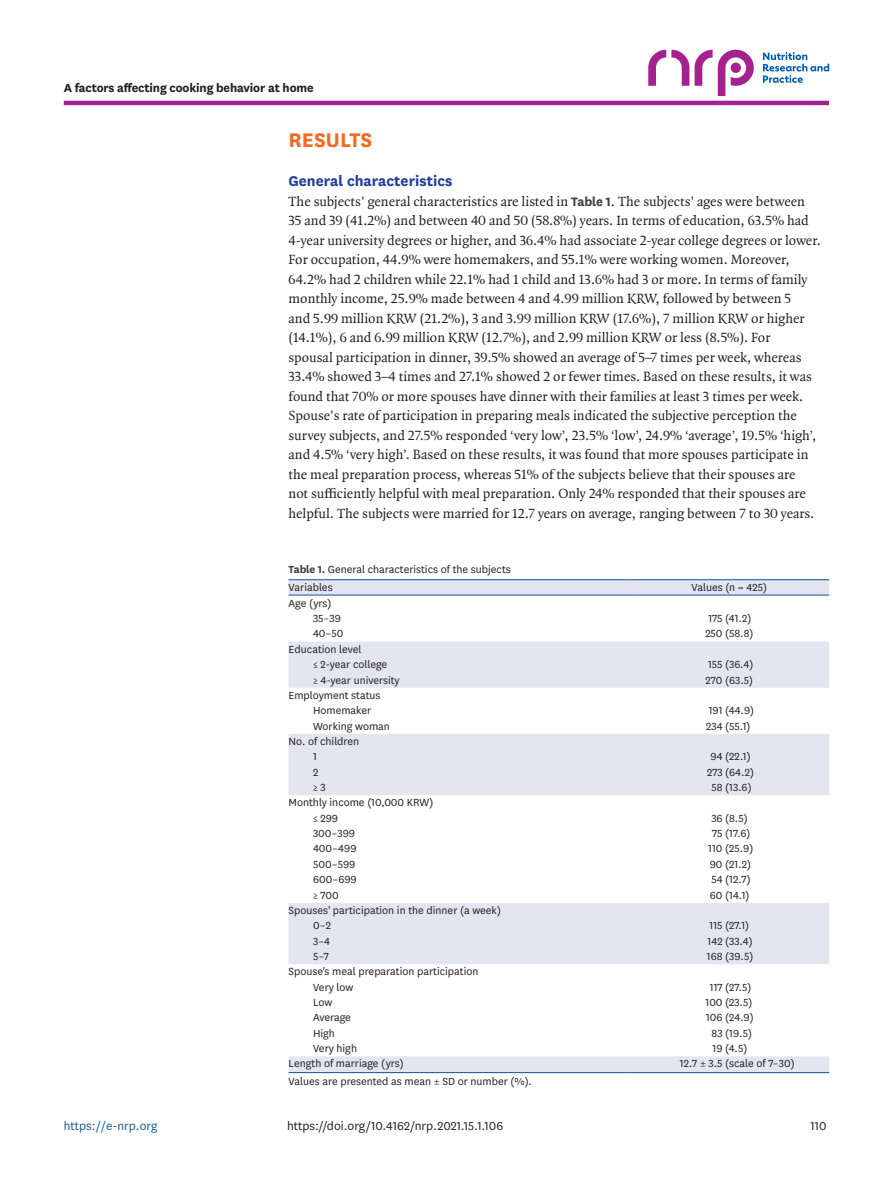
<style>
.page{position:relative;width:893px;height:1191px;background:#fff}
.page>*{position:absolute;margin:0;border:0;box-sizing:border-box;transform-origin:0 0}
.body_title1{font:700 23.1px "National";color:#f36a21}
.body_title2_stacked{font:700 16.5px "National";color:#223f99}
.body_p_first{font:14.25px/19.5px "Quadraat OT";color:#231f20}
.doi_running_footer{font:13.5px "National";color:#231f20}
.alt-title-type{font:700 13.5px "National";letter-spacing:-.01em;color:#231f20}
.t1{font:13.5px "National";color:#1a5a9d}
.tbody_entry{font:12px "National";color:#231f20}
.table-wrap_caption{font:12px "National";color:#231f20}
.table-wrap-foot_p_fi{font:12px "National";color:#231f20}
.thead_entry{font:12px "National";color:#231f20}
.s1{font-family:"National";font-weight:700;color:#3e3e3f}
.s2{font-weight:700;color:#3e3e3f}
</style>
<div class="page">
<hr style="left:64px;top:101px;width:765px;height:4px;background:#a4228e">
<svg style="left:695px;top:50px;width:59px;height:46px"></svg>
<svg style="left:648px;top:50px;width:41px;height:36px"></svg>
<svg style="left:763px;top:52px;width:66px;height:31px"></svg>
<svg style="left:289px;top:580px;width:540px;height:492px"></svg>
<svg style="left:289px;top:579px;width:24px;height:1px"></svg>
<hr style="left:313px;top:579px;width:316px;height:1px;background:#1a5a9d">
<hr style="left:629px;top:579px;width:200px;height:1px;background:#1a5a9d">
<svg style="left:289px;top:594px;width:24px;height:1px"></svg>
<hr style="left:313px;top:594px;width:316px;height:1px;background:#1a5a9d">
<hr style="left:629px;top:594px;width:200px;height:1px;background:#1a5a9d">
<svg style="left:289px;top:1072px;width:24px;height:1px"></svg>
<hr style="left:313px;top:1072px;width:316px;height:1px;background:#1a5a9d">
<hr style="left:629px;top:1072px;width:200px;height:1px;background:#1a5a9d">
<p class="alt-title-type" style="left:64px;top:78px;width:251px">A factors affecting cooking behavior at home</p>
<p class="body_title1" style="left:289px;top:124px;width:85px">RESULTS</p>
<p class="body_title2_stacked" style="left:289px;top:169px;width:165px">General characteristics</p>
<p class="body_p_first" style="left:289px;top:191px;width:534px">The subjects' general characteristics are listed in <span class="s1">Table 1</span>. The subjects' ages were between 35 and 39 (41.2%) and between 40 and 50 (58.8%) years. In terms of education, 63.5% had 4-year university degrees or higher, and 36.4% had associate 2-year college degrees or lower.<br>For occupation, 44.9% were homemakers, and 55.1% were working women. Moreover, 64.2% had 2 children while 22.1% had 1 child and 13.6% had 3 or more. In terms of family monthly income, 25.9% made between 4 and 4.99 million KRW, followed by between 5<br>and 5.99 million KRW (21.2%), 3 and 3.99 million KRW (17.6%), 7 million KRW or higher (14.1%), 6 and 6.99 million KRW (12.7%), and 2.99 million KRW or less (8.5%). For<br>spousal participation in dinner, 39.5% showed an average of 5–7 times per week, whereas 33.4% showed 3–4 times and 27.1% showed 2 or fewer times. Based on these results, it was found that 70% or more spouses have dinner with their families at least 3 times per week.<br>Spouse's rate of participation in preparing meals indicated the subjective perception the survey subjects, and 27.5% responded ‘very low’, 23.5% ‘low’, 24.9% ‘average’, 19.5% ‘high’, and 4.5% ‘very high’. Based on these results, it was found that more spouses participate in the meal preparation process, whereas 51% of the subjects believe that their spouses are<br>not sufficiently helpful with meal preparation. Only 24% responded that their spouses are helpful. The subjects were married for 12.7 years on average, ranging between 7 to 30 years.</p>
<p class="t1" style="left:64px;top:1116px;width:95px">https://e-nrp.org</p>
<p class="table-wrap_caption" style="left:289px;top:561px;width:224px"><span class="s2">Table 1.</span> General characteristics of the subjects</p>
<p class="thead_entry" style="left:289px;top:579px;width:46px">Variables</p>
<p class="thead_entry" style="left:691px;top:579px;width:77px">Values (n = 425)</p>
<p class="tbody_entry" style="left:289px;top:595px;width:44px">Age (yrs)</p>
<p class="tbody_entry" style="left:313px;top:610px;width:29px">35–39</p>
<p class="tbody_entry" style="left:708px;top:610px;width:44px">175 (41.2)</p>
<p class="tbody_entry" style="left:313px;top:626px;width:32px">40–50</p>
<p class="tbody_entry" style="left:705px;top:626px;width:50px">250 (58.8)</p>
<p class="tbody_entry" style="left:289px;top:641px;width:75px">Education level</p>
<p class="tbody_entry" style="left:313px;top:656px;width:76px">≤ 2-year college</p>
<p class="tbody_entry" style="left:708px;top:656px;width:47px">155 (36.4)</p>
<p class="tbody_entry" style="left:313px;top:672px;width:88px">≥ 4-year university</p>
<p class="tbody_entry" style="left:706px;top:672px;width:49px">270 (63.5)</p>
<p class="tbody_entry" style="left:289px;top:687px;width:93px">Employment status</p>
<p class="tbody_entry" style="left:313px;top:702px;width:60px">Homemaker</p>
<p class="tbody_entry" style="left:709px;top:702px;width:47px">191 (44.9)</p>
<p class="tbody_entry" style="left:313px;top:718px;width:78px">Working woman</p>
<p class="tbody_entry" style="left:706px;top:718px;width:46px">234 (55.1)</p>
<p class="tbody_entry" style="left:289px;top:733px;width:72px">No. of children</p>
<p class="tbody_entry" style="left:313px;top:749px;width:5px">1</p>
<p class="tbody_entry" style="left:710px;top:749px;width:42px">94 (22.1)</p>
<p class="tbody_entry" style="left:313px;top:764px;width:7px">2</p>
<p class="tbody_entry" style="left:707px;top:764px;width:48px">273 (64.2)</p>
<p class="tbody_entry" style="left:313px;top:779px;width:14px">≥ 3</p>
<p class="tbody_entry" style="left:711px;top:779px;width:42px">58 (13.6)</p>
<p class="tbody_entry" style="left:289px;top:795px;width:146px">Monthly income (10,000 KRW)</p>
<p class="tbody_entry" style="left:313px;top:810px;width:27px">≤ 299</p>
<p class="tbody_entry" style="left:711px;top:810px;width:38px">36 (8.5)</p>
<p class="tbody_entry" style="left:313px;top:825px;width:44px">300–399</p>
<p class="tbody_entry" style="left:712px;top:825px;width:40px">75 (17.6)</p>
<p class="tbody_entry" style="left:313px;top:841px;width:45px">400–499</p>
<p class="tbody_entry" style="left:708px;top:841px;width:47px">110 (25.9)</p>
<p class="tbody_entry" style="left:313px;top:856px;width:44px">500–599</p>
<p class="tbody_entry" style="left:710px;top:856px;width:43px">90 (21.2)</p>
<p class="tbody_entry" style="left:313px;top:871px;width:45px">600–699</p>
<p class="tbody_entry" style="left:711px;top:871px;width:41px">54 (12.7)</p>
<p class="tbody_entry" style="left:313px;top:887px;width:27px">≥ 700</p>
<p class="tbody_entry" style="left:710px;top:887px;width:41px">60 (14.1)</p>
<p class="tbody_entry" style="left:289px;top:902px;width:214px">Spouses' participation in the dinner (a week)</p>
<p class="tbody_entry" style="left:313px;top:917px;width:19px">0–2</p>
<p class="tbody_entry" style="left:710px;top:917px;width:41px">115 (27.1)</p>
<p class="tbody_entry" style="left:313px;top:933px;width:19px">3–4</p>
<p class="tbody_entry" style="left:707px;top:933px;width:47px">142 (33.4)</p>
<p class="tbody_entry" style="left:313px;top:948px;width:17px">5–7</p>
<p class="tbody_entry" style="left:707px;top:948px;width:48px">168 (39.5)</p>
<p class="tbody_entry" style="left:289px;top:963px;width:191px">Spouse's meal preparation participation</p>
<p class="tbody_entry" style="left:313px;top:979px;width:42px">Very low</p>
<p class="tbody_entry" style="left:710px;top:979px;width:43px">117 (27.5)</p>
<p class="tbody_entry" style="left:313px;top:994px;width:21px">Low</p>
<p class="tbody_entry" style="left:705px;top:994px;width:48px">100 (23.5)</p>
<p class="tbody_entry" style="left:313px;top:1010px;width:39px">Average</p>
<p class="tbody_entry" style="left:706px;top:1010px;width:49px">106 (24.9)</p>
<p class="tbody_entry" style="left:313px;top:1025px;width:23px">High</p>
<p class="tbody_entry" style="left:712px;top:1025px;width:42px">83 (19.5)</p>
<p class="tbody_entry" style="left:313px;top:1040px;width:45px">Very high</p>
<p class="tbody_entry" style="left:713px;top:1040px;width:36px">19 (4.5)</p>
<p class="tbody_entry" style="left:289px;top:1056px;width:117px">Length of marriage (yrs)</p>
<p class="tbody_entry" style="left:680px;top:1056px;width:116px">12.7 ± 3.5 (scale of 7–30)</p>
<p class="table-wrap-foot_p_fi" style="left:289px;top:1073px;width:245px">Values are presented as mean ± SD or number (%).</p>
<p class="doi_running_footer" style="left:287px;top:1116px;width:218px">https://doi.org/10.4162/nrp.2021.15.1.106</p>
<p class="doi_running_footer" style="left:810px;top:1116px;width:18px">110</p>
</div>
